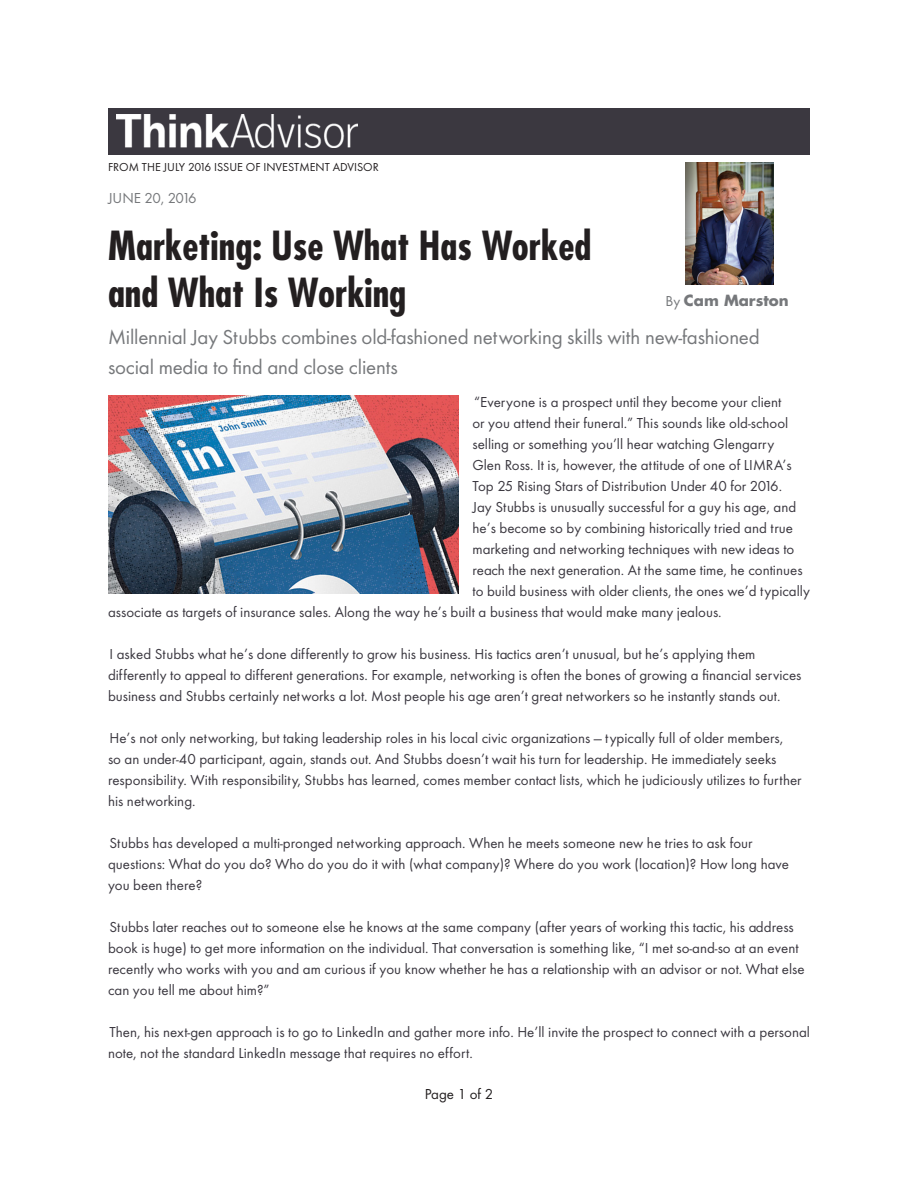
<style>
.page{position:relative;width:918px;height:1188px;background:#fff}
.page>*{position:absolute;margin:0;border:0;box-sizing:border-box;transform-origin:0 0}
.t1{font:700 condensed 39px/46.8px "Futura";color:#231f20}
.t2{font:21px/30px "Futura Book DTC";letter-spacing:-.01em;color:#76787b}
.t3{font:15px/21px "Futura Book DTC";color:#3b3840}
.t4{font:700 15px "Futura";color:#76787b}
.t5{font:15px "Futura Book DTC";letter-spacing:-.05em;color:#76787b}
.t6{font:15px "Futura Book DTC";color:#231f20}
.t7{font:12px "Futura Book DTC";color:#231f20}
.s1{font-family:"Futura Book DTC";font-weight:400}
</style>
<div class="page">
<div style="left:108px;top:108px;width:702px;height:46px;background:#3b3840"></div>
<img style="left:116px;top:115px;width:241px;height:32px">
<img style="left:108px;top:395px;width:351px;height:198px">
<img style="left:686px;top:162px;width:87px;height:123px">
<p class="t7" style="left:108px;top:161px;width:272px">FROM THE JULY 2016 ISSUE OF INVESTMENT ADVISOR</p>
<p class="t5" style="left:108px;top:189px;width:90px">JUNE 20, 2016</p>
<p class="t1" style="left:108px;top:223px;width:485px">Marketing: Use What Has Worked and What Is Working</p>
<p class="t2" style="left:108px;top:322px;width:653px">Millennial Jay Stubbs combines old-fashioned networking skills with new-fashioned social media to find and close clients</p>
<p class="t4" style="left:665px;top:291px;width:125px"><span class="s1">By</span> Cam Marston</p>
<p class="t3" style="left:474px;top:391px;width:309px">“Everyone is a prospect until they become your client</p>
<p class="t3" style="left:472px;top:412px;width:317px">or you attend their funeral.” This sounds like old-school</p>
<p class="t3" style="left:472px;top:433px;width:304px">selling or something you’ll hear watching Glengarry</p>
<p class="t3" style="left:472px;top:454px;width:321px">Glen Ross. It is, however, the attitude of one of LIMRA’s</p>
<p class="t3" style="left:472px;top:475px;width:311px">Top 25 Rising Stars of Distribution Under 40 for 2016.</p>
<p class="t3" style="left:472px;top:496px;width:325px">Jay Stubbs is unusually successful for a guy his age, and</p>
<p class="t3" style="left:472px;top:517px;width:322px">he’s become so by combining historically tried and true</p>
<p class="t3" style="left:472px;top:538px;width:323px">marketing and networking techniques with new ideas to</p>
<p class="t3" style="left:472px;top:559px;width:332px">reach the next generation. At the same time, he continues</p>
<p class="t3" style="left:472px;top:580px;width:339px">to build business with older clients, the ones we’d typically</p>
<p class="t3" style="left:108px;top:601px;width:615px">associate as targets of insurance sales. Along the way he’s built a business that would make many jealous.</p>
<p class="t3" style="left:108px;top:643px;width:695px">I asked Stubbs what he’s done differently to grow his business. His tactics aren’t unusual, but he’s applying them differently to appeal to different generations. For example, networking is often the bones of growing a financial services business and Stubbs certainly networks a lot. Most people his age aren’t great networkers so he instantly stands out.</p>
<p class="t3" style="left:108px;top:727px;width:695px">He’s not only networking, but taking leadership roles in his local civic organizations — typically full of older members,<br>so an under-40 participant, again, stands out. And Stubbs doesn’t wait his turn for leadership. He immediately seeks responsibility. With responsibility, Stubbs has learned, comes member contact lists, which he judiciously utilizes to further his networking.</p>
<p class="t3" style="left:108px;top:832px;width:683px">Stubbs has developed a multi-pronged networking approach. When he meets someone new he tries to ask four questions: What do you do? Who do you do it with (what company)? Where do you work (location)? How long have you been there?</p>
<p class="t3" style="left:108px;top:916px;width:698px">Stubbs later reaches out to someone else he knows at the same company (after years of working this tactic, his address book is huge) to get more information on the individual. That conversation is something like, “I met so-and-so at an event recently who works with you and am curious if you know whether he has a relationship with an advisor or not. What else can you tell me about him?”</p>
<p class="t3" style="left:108px;top:1021px;width:704px">Then, his next-gen approach is to go to LinkedIn and gather more info. He’ll invite the prospect to connect with a personal note, not the standard LinkedIn message that requires no effort.</p>
<p class="t6" style="left:425px;top:1086px;width:70px">Page 1 of 2</p>
</div>
